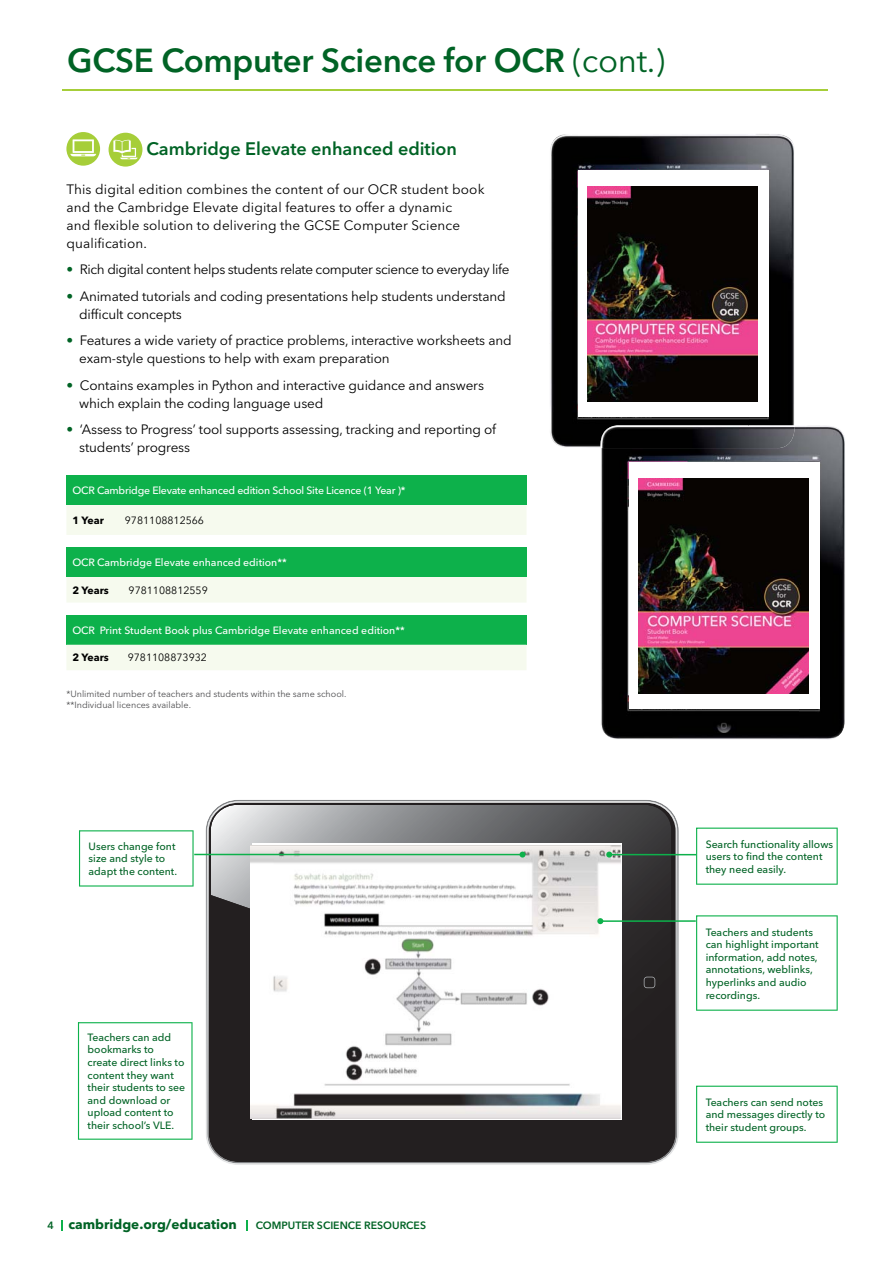
<style>
.page{position:relative;width:893px;height:1263px;background:#fff}
.page>*{position:absolute;margin:0;border:0;box-sizing:border-box;transform-origin:0 0}
.t1{font:600 33px "Avenir Next LT Pro";letter-spacing:-.01em;color:#006325}
.t2{font:600 18px "Avenir Next LT Pro";color:#006325}
.t3{font:13.5px/18px "Avenir Next LT Pro";letter-spacing:-.01em;color:#000}
.t4{font:13.5px/18px "Avenir Next LT Pro";letter-spacing:.01em;color:#000}
.t5{font:13.5px "Avenir Next LT Pro";letter-spacing:-.03em;color:#000}
.t6{font:700 13.5px "Avenir Next LT Pro";color:#006325}
.t7{font:500 10.5px/12.6px "Avenir Next LT Pro";color:#006325}
.t8{font:500 10.5px "Avenir Next LT Pro";color:#fff}
.t9{font:500 10.5px "Avenir Next LT Pro";letter-spacing:-.02em;color:#fff}
.t10{font:10.5px "Avenir Next LT Pro";color:#000}
.t11{font:600 10.5px "Avenir Next LT Pro";color:#006325}
.t12{font:700 10.5px "Avenir Next LT Pro";letter-spacing:-.005em;color:#000}
.t13{font:9px/10.8px "Avenir Next LT Pro";color:#4d4d4f}
.s1{font-weight:400}
.s2{color:#006325}
.s3{font-weight:600;font-size:10.5px}
</style>
<div class="page">
<svg style="left:246px;top:1220px;width:2px;height:11px"></svg>
<img style="left:550px;top:134px;width:198px;height:314px">
<img style="left:748px;top:134px;width:46px;height:291px">
<div style="left:577px;top:170px;width:191px;height:247px;background:#fff"></div>
<img style="left:587px;top:187px;width:170px;height:214px">
<img style="left:600px;top:425px;width:245px;height:315px">
<img style="left:600px;top:425px;width:194px;height:23px">
<div style="left:628px;top:462px;width:191px;height:247px;background:#fff"></div>
<img style="left:638px;top:479px;width:170px;height:214px">
<hr style="left:62px;top:90px;width:766px;height:1px;background:#a6ce39">
<svg style="left:66px;top:132px;width:34px;height:34px"></svg>
<svg style="left:70px;top:139px;width:26px;height:17px"></svg>
<svg style="left:108px;top:133px;width:34px;height:34px"></svg>
<svg style="left:113px;top:140px;width:25px;height:19px"></svg>
<div style="left:66px;top:475px;width:460px;height:30px;background:#0db14b"></div>
<div style="left:67px;top:505px;width:459px;height:30px;background:#f6faee"></div>
<div style="left:66px;top:547px;width:460px;height:30px;background:#0db14b"></div>
<div style="left:67px;top:577px;width:459px;height:25px;background:#f6faee"></div>
<div style="left:66px;top:615px;width:460px;height:30px;background:#0db14b"></div>
<div style="left:67px;top:645px;width:459px;height:25px;background:#f6faee"></div>
<div style="left:209px;top:803px;width:466px;height:359px;background:#231f20;border-radius:29px"></div>
<img style="left:211px;top:805px;width:460px;height:184px">
<svg style="left:643px;top:977px;width:12px;height:11px"></svg>
<svg style="left:78px;top:1022px;width:114px;height:118px"></svg>
<svg style="left:79px;top:830px;width:114px;height:57px"></svg>
<svg style="left:696px;top:1086px;width:141px;height:57px"></svg>
<svg style="left:696px;top:828px;width:141px;height:57px"></svg>
<svg style="left:696px;top:915px;width:141px;height:96px"></svg>
<img style="left:250px;top:845px;width:371px;height:274px">
<hr style="left:194px;top:854px;width:328px;height:1px;background:#0db14b">
<svg style="left:519px;top:852px;width:6px;height:6px"></svg>
<hr style="left:609px;top:854px;width:87px;height:1px;background:#0db14b">
<svg style="left:606px;top:852px;width:6px;height:6px"></svg>
<hr style="left:600px;top:920px;width:95px;height:2px;background:#0db14b">
<svg style="left:597px;top:918px;width:6px;height:6px"></svg>
<h1 class="t1" style="left:67px;top:47px;width:599px">GCSE Computer Science for OCR <span class="s1">(cont.)</span></h1>
<h2 class="t2" style="left:147px;top:141px;width:312px">Cambridge Elevate enhanced edition</h2>
<p class="t4" style="left:66px;top:181px;width:419px">This digital edition combines the content of our OCR student book and the Cambridge Elevate digital features to offer a dynamic<br>and flexible solution to delivering the GCSE Computer Science qualification.</p>
<p class="t5" style="left:66px;top:264px;width:444px"><span class="s2">•</span> Rich digital content helps students relate computer science to everyday life</p>
<p class="t3" style="left:79px;top:288px;width:428px;text-indent:-13px"><span class="s2">•</span> Animated tutorials and coding presentations help students understand difficult concepts</p>
<p class="t3" style="left:79px;top:333px;width:434px;text-indent:-13px"><span class="s2">•</span> Features a wide variety of practice problems, interactive worksheets and exam-style questions to help with exam preparation</p>
<p class="t3" style="left:79px;top:377px;width:406px;text-indent:-13px"><span class="s2">•</span> Contains examples in Python and interactive guidance and answers which explain the coding language used</p>
<p class="t3" style="left:79px;top:422px;width:418px;text-indent:-13px"><span class="s2">•</span> ‘Assess to Progress’ tool supports assessing, tracking and reporting of students’ progress</p>
<p class="t9" style="left:72px;top:486px;width:334px">OCR Cambridge Elevate enhanced edition School Site Licence (1 Year )*</p>
<p class="t12" style="left:72px;top:515px;width:33px">1 Year</p>
<p class="t10" style="left:125px;top:516px;width:81px">9781108812566</p>
<p class="t8" style="left:72px;top:558px;width:216px">OCR Cambridge Elevate enhanced edition**</p>
<p class="t12" style="left:72px;top:585px;width:38px">2 Years</p>
<p class="t10" style="left:129px;top:586px;width:81px">9781108812559</p>
<p class="t8" style="left:72px;top:626px;width:334px">OCR Print Student Book plus Cambridge Elevate enhanced edition**</p>
<p class="t12" style="left:72px;top:653px;width:38px">2 Years</p>
<p class="t10" style="left:128px;top:653px;width:81px">9781108873932</p>
<p class="t13" style="left:66px;top:689px;width:281px">*Unlimited number of teachers and students within the same school. **Individual licences available.</p>
<p class="t7" style="left:89px;top:841px;width:90px">Users change font size and style to adapt the content.</p>
<p class="t7" style="left:88px;top:1032px;width:99px">Teachers can add bookmarks to create direct links to content they want their students to see and download or upload content to their school’s VLE.</p>
<p class="t6" style="left:47px;top:1218px;width:191px"><span class="s3">4</span> cambridge.org/education</p>
<p class="t11" style="left:256px;top:1221px;width:172px">COMPUTER SCIENCE RESOURCES</p>
<p class="t7" style="left:705px;top:839px;width:129px">Search functionality allows users to find the content they need easily.</p>
<p class="t7" style="left:705px;top:927px;width:115px">Teachers and students can highlight important information, add notes, annotations, weblinks, hyperlinks and audio recordings.</p>
<p class="t7" style="left:705px;top:1097px;width:121px">Teachers can send notes and messages directly to their student groups.</p>
</div>
